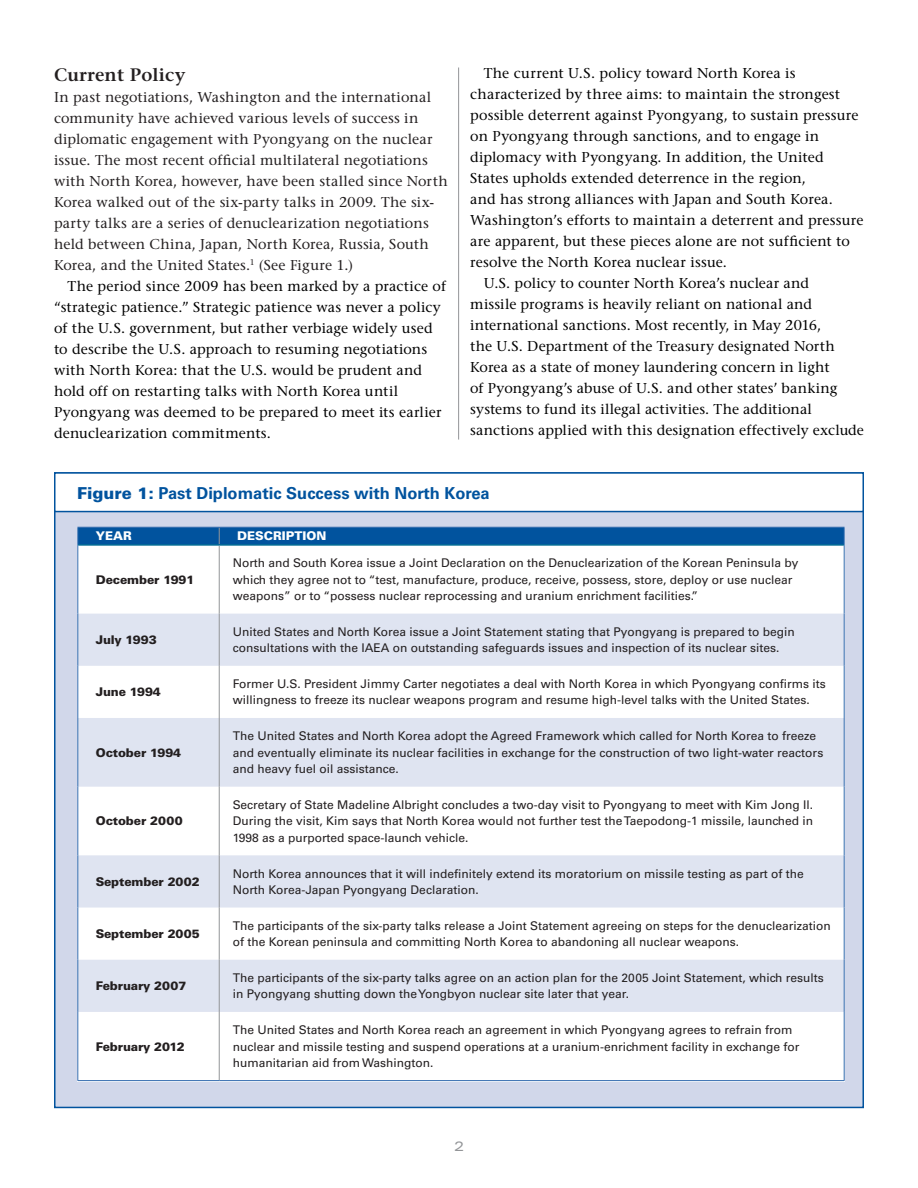
<style>
.page{position:relative;width:918px;height:1188px;background:#fff}
.page>*{position:absolute;margin:0;border:0;box-sizing:border-box;transform-origin:0 0}
.Subhead{font:600 18px "Stone Serif Std";letter-spacing:.01em;color:#231f20}
.t1{font:700 16.5px "Univers LT Std";color:#01539e}
.Subhead_2{font:500 14.25px/21px "Stone Serif Std";letter-spacing:.01em;color:#000}
.Paragraph_-_No_Inden{font:500 14.25px/21px "Stone Serif Std";letter-spacing:.015em;color:#231f20}
.t2{font:expanded 13.5px "Univers LT Std";color:#939598}
.Chart_Body_Text{font:12px/16.5px "Univers LT Std";color:#231f20}
.t3{font:900 12px "Univers LT Std";letter-spacing:-.01em;color:#231f20}
.t4{font:900 12px "Univers LT Std";color:#fff}
.s1{font-weight:900}
</style>
<div class="page">
<hr style="left:458px;top:68px;width:1px;height:372px;background:#939598">
<div style="left:54px;top:472px;width:810px;height:636px;background:#d1d7ea;border:2px solid #01539e"></div>
<div style="left:77px;top:527px;width:768px;height:554px;background:#fff"></div>
<svg style="left:78px;top:614px;width:766px;height:398px;fill:#dfe4f1"></svg>
<hr style="left:219px;top:546px;width:1px;height:68px;background:#939598">
<hr style="left:219px;top:614px;width:1px;height:52px;background:#939598">
<hr style="left:219px;top:666px;width:1px;height:52px;background:#939598">
<hr style="left:219px;top:718px;width:1px;height:69px;background:#939598">
<hr style="left:219px;top:787px;width:1px;height:68px;background:#939598">
<hr style="left:219px;top:855px;width:1px;height:53px;background:#939598">
<hr style="left:219px;top:908px;width:1px;height:52px;background:#939598">
<hr style="left:219px;top:960px;width:1px;height:52px;background:#939598">
<hr style="left:219px;top:1012px;width:1px;height:68px;background:#939598">
<div style="left:77px;top:527px;width:768px;height:18px;background:#01539e"></div>
<hr style="left:77px;top:545px;width:1px;height:69px;background:#3069ad">
<hr style="left:844px;top:545px;width:1px;height:69px;background:#3069ad">
<hr style="left:844px;top:614px;width:1px;height:52px;background:#3069ad">
<hr style="left:77px;top:666px;width:1px;height:52px;background:#3069ad">
<hr style="left:844px;top:666px;width:1px;height:52px;background:#3069ad">
<hr style="left:77px;top:718px;width:1px;height:69px;background:#3069ad">
<hr style="left:844px;top:718px;width:1px;height:69px;background:#3069ad">
<hr style="left:77px;top:787px;width:1px;height:68px;background:#3069ad">
<hr style="left:844px;top:787px;width:1px;height:68px;background:#3069ad">
<hr style="left:77px;top:855px;width:1px;height:53px;background:#3069ad">
<hr style="left:844px;top:855px;width:1px;height:53px;background:#3069ad">
<hr style="left:77px;top:908px;width:1px;height:52px;background:#3069ad">
<hr style="left:77px;top:960px;width:1px;height:52px;background:#3069ad">
<hr style="left:844px;top:960px;width:1px;height:52px;background:#3069ad">
<hr style="left:77px;top:1012px;width:1px;height:68px;background:#3069ad">
<hr style="left:78px;top:544px;width:141px;height:2px;background:#006b95">
<hr style="left:219px;top:544px;width:625px;height:2px;background:#006b95">
<hr style="left:77px;top:1080px;width:142px;height:1px;background:#3069ad">
<hr style="left:844px;top:908px;width:1px;height:52px;background:#3069ad">
<hr style="left:844px;top:1012px;width:1px;height:68px;background:#3069ad">
<hr style="left:219px;top:1080px;width:626px;height:1px;background:#3069ad">
<hr style="left:77px;top:614px;width:1px;height:52px;background:#3069ad">
<div style="left:54px;top:472px;width:810px;height:40px;background:#fff;border:2px solid #01539e"></div>
<p class="Subhead" style="left:54px;top:64px;width:133px">Current Policy</p>
<p class="Paragraph_-_No_Inden" style="left:54px;top:87px;width:395px">In past negotiations, Washington and the international community have achieved various levels of success in diplomatic engagement with Pyongyang on the nuclear issue. The most recent official multilateral negotiations with North Korea, however, have been stalled since North Korea walked out of the six-party talks in 2009. The six&shy;party talks are a series of denuclearization negotiations held between China, Japan, North Korea, Russia, South Korea, and the United States.<sup>1</sup> (See Figure 1.)</p>
<p class="Subhead_2" style="left:54px;top:276px;width:393px;text-indent:14px">The period since 2009 has been marked by a practice of “strategic patience.” Strategic patience was never a policy of the U.S. government, but rather verbiage widely used to describe the U.S. approach to resuming negotiations with North Korea: that the U.S. would be prudent and hold off on restarting talks with North Korea until Pyongyang was deemed to be prepared to meet its earlier denuclearization commitments.</p>
<p class="Subhead_2" style="left:470px;top:63px;width:395px;text-indent:14px">The current U.S. policy toward North Korea is characterized by three aims: to maintain the strongest possible deterrent against Pyongyang, to sustain pressure on Pyongyang through sanctions, and to engage in diplomacy with Pyongyang. In addition, the United States upholds extended deterrence in the region,<br>and has strong alliances with Japan and South Korea.<br>Washington’s efforts to maintain a deterrent and pressure are apparent, but these pieces alone are not sufficient to resolve the North Korea nuclear issue.</p>
<p class="Subhead_2" style="left:470px;top:273px;width:395px;text-indent:14px">U.S. policy to counter North Korea’s nuclear and<br>missile programs is heavily reliant on national and international sanctions. Most recently, in May 2016,<br>the U.S. Department of the Treasury designated North Korea as a state of money laundering concern in light<br>of Pyongyang’s abuse of U.S. and other states’ banking systems to fund its illegal activities. The additional sanctions applied with this designation effectively exclude</p>
<p class="t1" style="left:77px;top:484px;width:414px"><span class="s1">Figure 1:</span> Past Diplomatic Success with North Korea</p>
<p class="t4" style="left:96px;top:529px;width:37px">YEAR</p>
<p class="t4" style="left:237px;top:529px;width:91px">DESCRIPTION</p>
<p class="t3" style="left:96px;top:572px;width:100px">December 1991</p>
<p class="Chart_Body_Text" style="left:233px;top:555px;width:567px">North and South Korea issue a Joint Declaration on the Denuclearization of the Korean Peninsula by which they agree not to “test, manufacture, produce, receive, possess, store, deploy or use nuclear weapons” or to “possess nuclear reprocessing and uranium enrichment facilities.”</p>
<p class="t3" style="left:96px;top:632px;width:62px">July 1993</p>
<p class="Chart_Body_Text" style="left:233px;top:623px;width:563px">United States and North Korea issue a Joint Statement stating that Pyongyang is prepared to begin consultations with the IAEA on outstanding safeguards issues and inspection of its nuclear sites.</p>
<p class="t3" style="left:96px;top:684px;width:67px">June 1994</p>
<p class="Chart_Body_Text" style="left:233px;top:676px;width:594px">Former U.S. President Jimmy Carter negotiates a deal with North Korea in which Pyongyang confirms its willingness to freeze its nuclear weapons program and resume high-level talks with the United States.</p>
<p class="t3" style="left:96px;top:745px;width:87px">October 1994</p>
<p class="t3" style="left:96px;top:814px;width:88px">October 2000</p>
<p class="Chart_Body_Text" style="left:233px;top:728px;width:592px">The United States and North Korea adopt the Agreed Framework which called for North Korea to freeze and eventually eliminate its nuclear facilities in exchange for the construction of two light-water reactors and heavy fuel oil assistance.</p>
<p class="Chart_Body_Text" style="left:233px;top:796px;width:582px;text-align:justify">Secretary of State Madeline Albright concludes a two-day visit to Pyongyang to meet with Kim Jong Il.<br>During the visit, Kim says that North Korea would not further test the Taepodong-1 missile, launched in 1998 as a purported space-launch vehicle.</p>
<p class="t3" style="left:96px;top:874px;width:106px">September 2002</p>
<p class="Chart_Body_Text" style="left:233px;top:865px;width:573px">North Korea announces that it will indefinitely extend its moratorium on missile testing as part of the<br>North Korea-Japan Pyongyang Declaration.</p>
<p class="t3" style="left:96px;top:926px;width:106px">September 2005</p>
<p class="Chart_Body_Text" style="left:233px;top:917px;width:600px">The participants of the six-party talks release a Joint Statement agreeing on steps for the denuclearization of the Korean peninsula and committing North Korea to abandoning all nuclear weapons.</p>
<p class="t3" style="left:96px;top:978px;width:92px">February 2007</p>
<p class="Chart_Body_Text" style="left:233px;top:969px;width:593px">The participants of the six-party talks agree on an action plan for the 2005 Joint Statement, which results in Pyongyang shutting down the Yongbyon nuclear site later that year.</p>
<p class="t3" style="left:96px;top:1039px;width:91px">February 2012</p>
<p class="Chart_Body_Text" style="left:233px;top:1022px;width:568px">The United States and North Korea reach an agreement in which Pyongyang agrees to refrain from nuclear and missile testing and suspend operations at a uranium-enrichment facility in exchange for humanitarian aid from Washington.</p>
<p class="t2" style="left:454px;top:1138px;width:11px">2</p>
</div>
